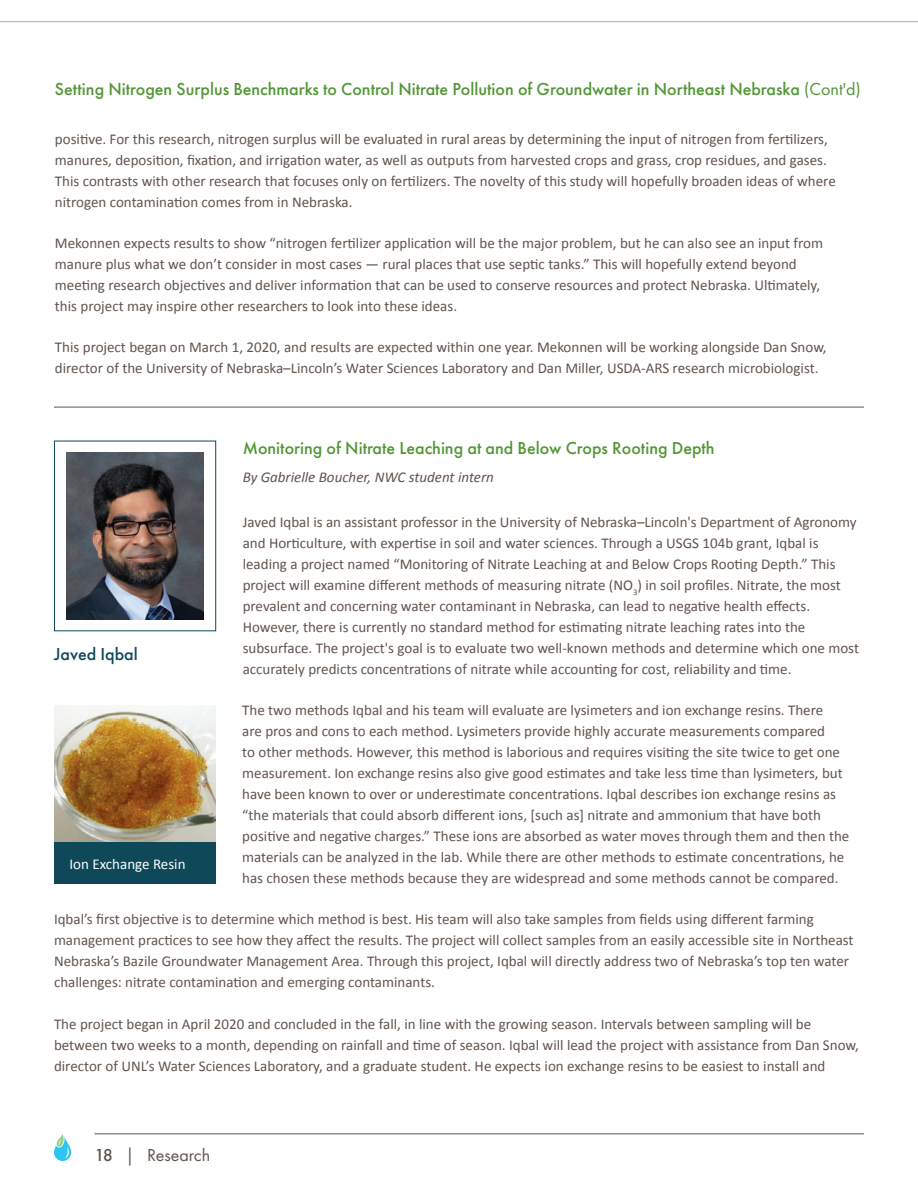
<style>
.page{position:relative;width:918px;height:1188px;background:#fff}
.page>*{position:absolute;margin:0;border:0;box-sizing:border-box;transform-origin:0 0}
.t1{font:500 18px "Futura PT";color:#529635}
.t2{font:18px "Futura PT";color:#62544e}
.t3{font:500 18px "Futura PT";color:#0e4859}
.t4{font:15px/21px "Calibri";color:#62544e}
.t5{font:italic 15px "Calibri";color:#62544e}
.t6{font:15px "Calibri";color:#fff}
.s1{font-weight:400}
.s2{font-weight:500}
</style>
<div class="page">
<svg style="left:54px;top:1134px;width:17px;height:27px"></svg>
<hr style="left:94px;top:1134px;width:770px;height:1px;background:#62544e">
<hr style="left:0;top:21px;width:918px;height:1px;background:#9acf87">
<div style="left:54px;top:441px;width:162px;height:190px;background:#fff;border:1px solid #0e4859"></div>
<img style="left:66px;top:453px;width:138px;height:166px">
<img style="left:54px;top:705px;width:161px;height:137px">
<div style="left:54px;top:842px;width:161px;height:42px;background:#0e4859"></div>
<hr style="left:54px;top:407px;width:810px;height:1px;background:#62544e">
<p class="t1" style="left:55px;top:78px;width:807px">Setting Nitrogen Surplus Benchmarks to Control Nitrate Pollution of Groundwater in Northeast Nebraska <span class="s1">(Cont'd)</span></p>
<p class="t4" style="left:55px;top:128px;width:782px">positive. For this research, nitrogen surplus will be evaluated in rural areas by determining the input of nitrogen from fertilizers, manures, deposition, fixation, and irrigation water, as well as outputs from harvested crops and grass, crop residues, and gases.<br>This contrasts with other research that focuses only on fertilizers. The novelty of this study will hopefully broaden ideas of where nitrogen contamination comes from in Nebraska.</p>
<p class="t4" style="left:55px;top:232px;width:770px">Mekonnen expects results to show “nitrogen fertilizer application will be the major problem, but he can also see an input from manure plus what we don’t consider in most cases — rural places that use septic tanks.” This will hopefully extend beyond meeting research objectives and deliver information that can be used to conserve resources and protect Nebraska. Ultimately, this project may inspire other researchers to look into these ideas.</p>
<p class="t4" style="left:55px;top:336px;width:773px">This project began on March 1, 2020, and results are expected within one year. Mekonnen will be working alongside Dan Snow, director of the University of Nebraska–Lincoln’s Water Sciences Laboratory and Dan Miller, USDA-ARS research microbiologist.</p>
<p class="t1" style="left:243px;top:437px;width:474px">Monitoring of Nitrate Leaching at and Below Crops Rooting Depth</p>
<p class="t5" style="left:243px;top:468px;width:253px">By Gabrielle Boucher, NWC student intern</p>
<p class="t4" style="left:243px;top:511px;width:618px">Javed Iqbal is an assistant professor in the University of Nebraska–Lincoln's Department of Agronomy and Horticulture, with expertise in soil and water sciences. Through a USGS 104b grant, Iqbal is leading a project named “Monitoring of Nitrate Leaching at and Below Crops Rooting Depth.” This project will examine different methods of measuring nitrate (NO<sub>3</sub>) in soil profiles. Nitrate, the most prevalent and concerning water contaminant in Nebraska, can lead to negative health effects.<br>However, there is currently no standard method for estimating nitrate leaching rates into the subsurface. The project's goal is to evaluate two well-known methods and determine which one most accurately predicts concentrations of nitrate while accounting for cost, reliability and time.</p>
<p class="t4" style="left:242px;top:699px;width:609px">The two methods Iqbal and his team will evaluate are lysimeters and ion exchange resins. There<br>are pros and cons to each method. Lysimeters provide highly accurate measurements compared<br>to other methods. However, this method is laborious and requires visiting the site twice to get one measurement. Ion exchange resins also give good estimates and take less time than lysimeters, but have been known to over or underestimate concentrations. Iqbal describes ion exchange resins as “the materials that could absorb different ions, [such as] nitrate and ammonium that have both positive and negative charges.” These ions are absorbed as water moves through them and then the materials can be analyzed in the lab. While there are other methods to estimate concentrations, he has chosen these methods because they are widespread and some methods cannot be compared.</p>
<p class="t4" style="left:54px;top:908px;width:801px">Iqbal’s first objective is to determine which method is best. His team will also take samples from fields using different farming management practices to see how they affect the results. The project will collect samples from an easily accessible site in Northeast Nebraska’s Bazile Groundwater Management Area. Through this project, Iqbal will directly address two of Nebraska’s top ten water challenges: nitrate contamination and emerging contaminants.</p>
<p class="t4" style="left:54px;top:1013px;width:806px">The project began in April 2020 and concluded in the fall, in line with the growing season. Intervals between sampling will be between two weeks to a month, depending on rainfall and time of season. Iqbal will lead the project with assistance from Dan Snow, director of UNL’s Water Sciences Laboratory, and a graduate student. He expects ion exchange resins to be easiest to install and</p>
<p class="t3" style="left:54px;top:643px;width:85px">Javed Iqbal</p>
<p class="t6" style="left:69px;top:854px;width:118px">Ion Exchange Resin</p>
<p class="t2" style="left:94px;top:1144px;width:117px"><span class="s2">18</span> | Research</p>
</div>
